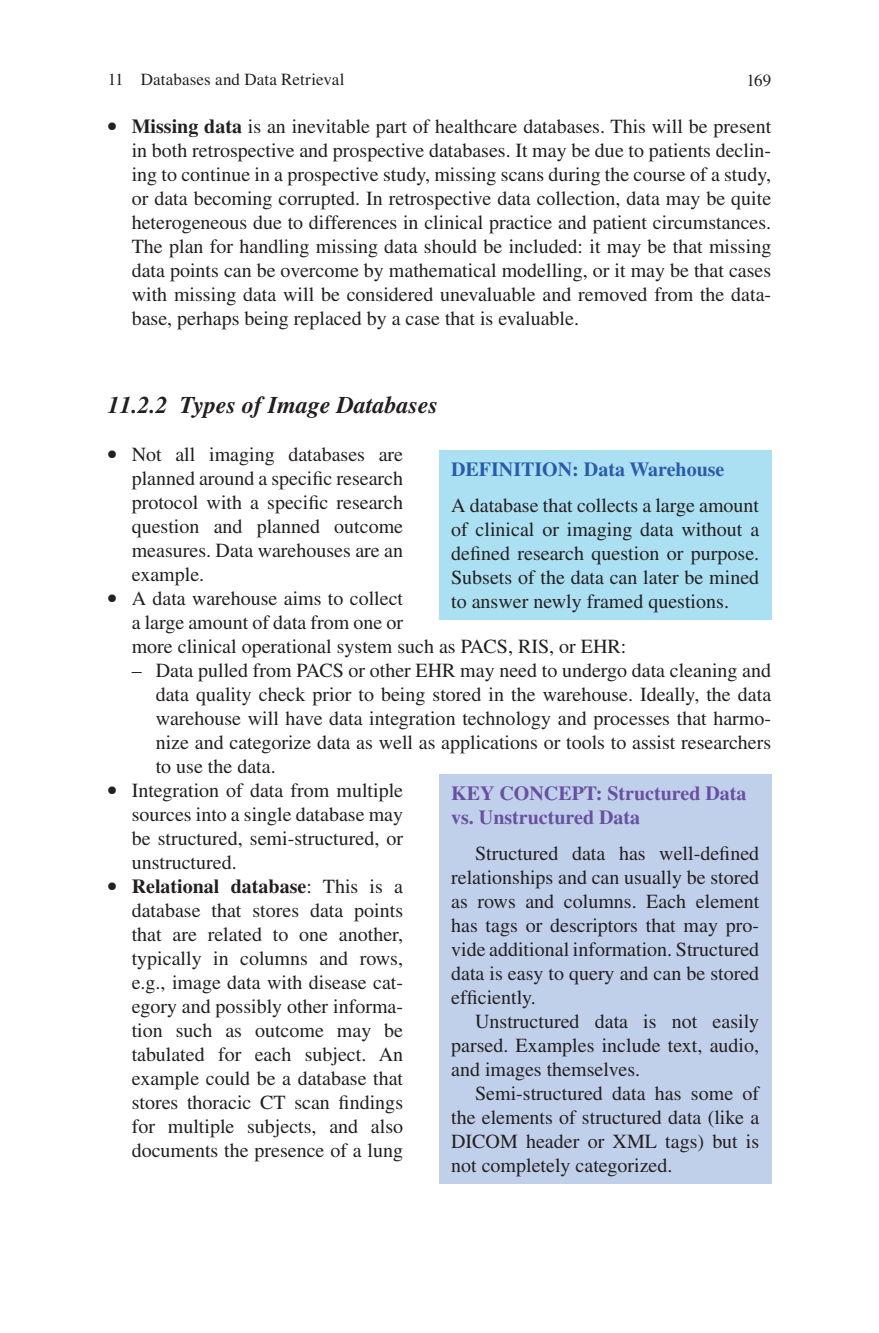
<style>
.page{position:relative;width:879px;height:1333px;background:#fff}
.page>*{position:absolute;margin:0;border:0;box-sizing:border-box;transform-origin:0 0}
.t1{font:italic 700 24px "Times LT Std";color:#231f20}
.t2{font:20px/24px "Times LT Std";color:#231f20;text-align:justify}
.t3{font:700 20px/24px "Times LT Std";color:#6850a1}
.t4{font:700 20px "Times LT Std";color:#275caa}
.t5{font:17px "Times LT Std Roman 3";letter-spacing:.005em;color:#231f20}
.t6{font:17px "Times LT Std";color:#231f20}
.s1{font-weight:700}
</style>
<div class="page">
<div style="left:439px;top:450px;width:332px;height:170px;background:#abe0f2"></div>
<div style="left:439px;top:774px;width:332px;height:410px;background:#c1d0ea"></div>
<p class="t5" style="left:108px;top:70px;width:238px">11 Databases and Data Retrieval</p>
<p class="t6" style="left:746px;top:71px;width:26px">169</p>
<p class="t2" style="left:132px;top:114px;width:641px;text-indent:-24px">● <span class="s1">Missing data</span> is an inevitable part of healthcare databases. This will be present in both retrospective and prospective databases. It may be due to patients declin&shy;ing to continue in a prospective study, missing scans during the course of a study, or data becoming corrupted. In retrospective data collection, data may be quite heterogeneous due to differences in clinical practice and patient circumstances.<br>The plan for handling missing data should be included: it may be that missing data points can be overcome by mathematical modelling, or it may be that cases with missing data will be considered unevaluable and removed from the data&shy;base, perhaps being replaced by a case that is evaluable.</p>
<p class="t1" style="left:108px;top:391px;width:332px">11.2.2 Types of Image Databases</p>
<p class="t2" style="left:132px;top:442px;width:273px;text-indent:-24px">● Not all imaging databases are planned around a specific research protocol with a specific research question and planned outcome measures. Data warehouses are an example.</p>
<p class="t2" style="left:132px;top:586px;width:496px;text-align:left;text-indent:-24px">● A data warehouse aims to collect<br>a large amount of data from one or<br>more clinical operational system such as PACS, RIS, or EHR:</p>
<p class="t2" style="left:156px;top:658px;width:617px;text-indent:-24px">– Data pulled from PACS or other EHR may need to undergo data cleaning and data quality check prior to being stored in the warehouse. Ideally, the data warehouse will have data integration technology and processes that harmo&shy;nize and categorize data as well as applications or tools to assist researchers to use the data.</p>
<p class="t2" style="left:132px;top:778px;width:273px;text-indent:-24px">● Integration of data from multiple sources into a single database may be structured, semi-structured, or unstructured.</p>
<p class="t2" style="left:132px;top:874px;width:273px;text-indent:-24px">● <span class="s1">Relational database</span>: This is a database that stores data points that are related to one another, typically in columns and rows, e.g., image data with disease cat&shy;egory and possibly other informa&shy;tion such as outcome may be tabulated for each subject. An example could be a database that stores thoracic CT scan findings for multiple subjects, and also documents the presence of a lung</p>
<p class="t4" style="left:451px;top:457px;width:275px">DEFINITION: Data Warehouse</p>
<p class="t2" style="left:451px;top:493px;width:310px">A database that collects a large amount of clinical or imaging data without a defined research question or purpose.<br>Subsets of the data can later be mined to answer newly framed questions.</p>
<p class="t3" style="left:451px;top:781px;width:297px">KEY CONCEPT: Structured Data vs. Unstructured Data</p>
<p class="t2" style="left:451px;top:841px;width:310px;text-indent:24px">Structured data has well-defined relationships and can usually be stored as rows and columns. Each element has tags or descriptors that may pro&shy;vide additional information. Structured data is easy to query and can be stored efficiently.</p>
<p class="t2" style="left:451px;top:1009px;width:310px;text-indent:24px">Unstructured data is not easily parsed. Examples include text, audio, and images themselves.</p>
<p class="t2" style="left:451px;top:1081px;width:310px;text-indent:24px">Semi-structured data has some of the elements of structured data (like a DICOM header or XML tags) but is not completely categorized.</p>
</div>
